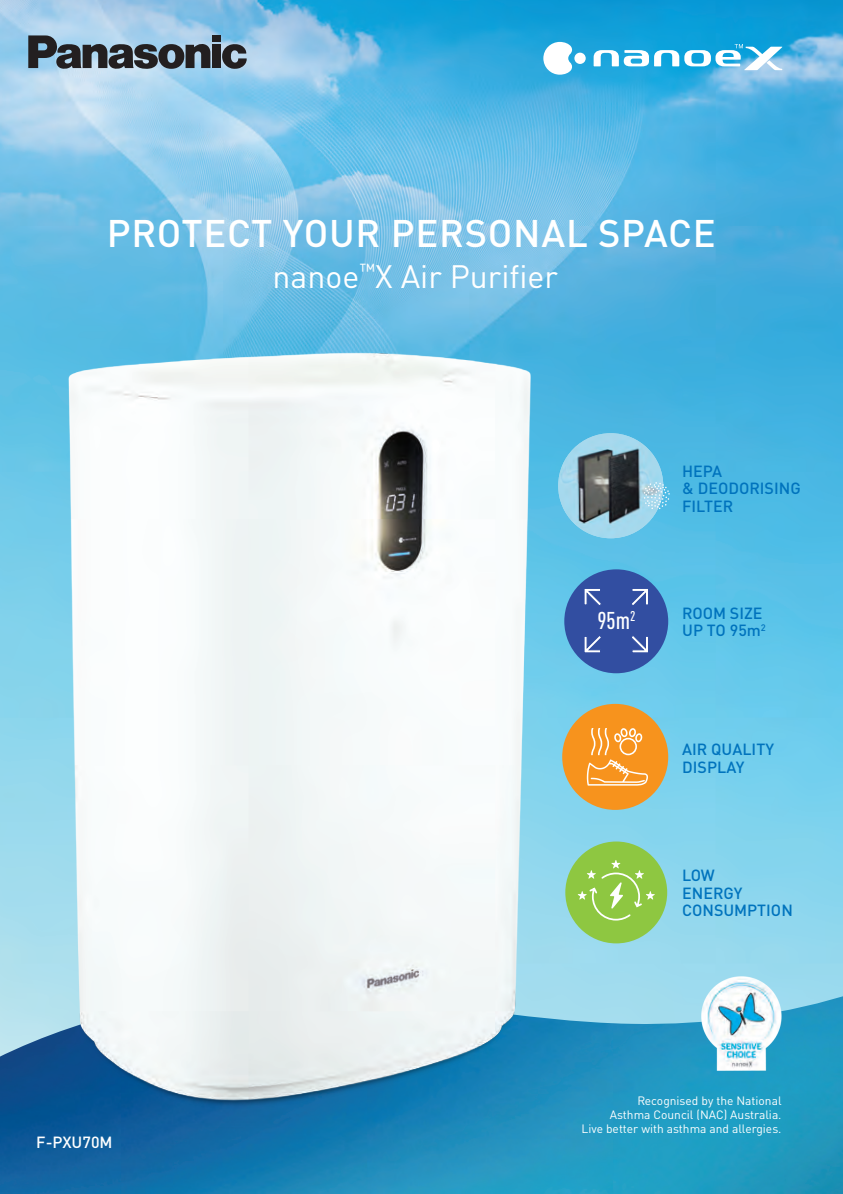
<style>
.page{position:relative;width:843px;height:1194px;background:#fff}
.page>*{position:absolute;margin:0;border:0;box-sizing:border-box;transform-origin:0 0}
.t1{font:500 38px "DINOT";letter-spacing:.02em;color:#fff}
.t2{font:32px "DINOT";color:#fff}
.t3{font:500 condensed 24px "DINOT";color:#fff}
.t4{font:500 16px/17.6px "DINOT";color:#0073bd}
.t5{font:500 16px "DINOT";color:#fff}
.t6{font:12px/14px "DINOT";color:#fff;text-align:right}
</style>
<div class="page">
<img style="left:0;top:0;width:842px;height:990px">
<svg style="left:222px;top:44px;width:25px;height:25px"></svg>
<div style="left:212px;top:35px;width:9px;height:7px;background:#231f20"></div>
<div style="left:212px;top:45px;width:9px;height:23px;background:#231f20"></div>
<svg style="left:28px;top:35px;width:182px;height:34px;background:#637380"></svg>
<img style="left:0;top:990px;width:842px;height:203px">
<img style="left:5px;top:275px;width:568px;height:865px">
<div style="left:574px;top:53px;width:11px;height:11px;background:#fff;border-radius:50%"></div>
<svg style="left:543px;top:42px;width:29px;height:33px"></svg>
<svg style="left:593px;top:44px;width:189px;height:26px"></svg>
<div style="left:562px;top:703px;width:106px;height:106px;background:#f7931d;border-radius:50%"></div>
<svg style="left:586px;top:728px;width:62px;height:57px"></svg>
<div style="left:565px;top:841px;width:102px;height:102px;background:#8ec741;border-radius:50%"></div>
<svg style="left:577px;top:859px;width:77px;height:62px"></svg>
<div style="left:564px;top:569px;width:104px;height:104px;background:#324ea1;border-radius:50%"></div>
<svg style="left:584px;top:589px;width:64px;height:64px"></svg>
<img style="left:558px;top:433px;width:105px;height:105px;border-radius:53px">
<svg style="left:643px;top:482px;width:26px;height:27px"></svg>
<img style="left:691px;top:974px;width:99px;height:108px">
<svg style="left:837px;top:1188px;width:6px;height:6px"></svg>
<h1 class="t1" style="left:107px;top:209px;width:610px">PROTECT YOUR PERSONAL SPACE</h1>
<h2 class="t2" style="left:272px;top:256px;width:287px">nanoe<sup>™</sup>X Air Purifier</h2>
<h3 class="t4" style="left:682px;top:462px;width:120px">HEPA<br>&amp; DEODORISING<br>FILTER</h3>
<h3 class="t3" style="left:597px;top:606px;width:39px">95m<sup>2</sup></h3>
<h3 class="t4" style="left:682px;top:603px;width:85px">ROOM SIZE<br>UP TO 95m<sup>2</sup></h3>
<h3 class="t4" style="left:682px;top:740px;width:93px">AIR QUALITY<br>DISPLAY</h3>
<h3 class="t5" style="left:36px;top:1132px;width:78px">F-PXU70M</h3>
<h3 class="t4" style="left:682px;top:866px;width:112px">LOW<br>ENERGY<br>CONSUMPTION</h3>
<p class="t6" style="left:581px;top:1092px;width:201px">Recognised by the National<br>Asthma Council (NAC) Australia.<br>Live better with asthma and allergies.</p>
</div>
